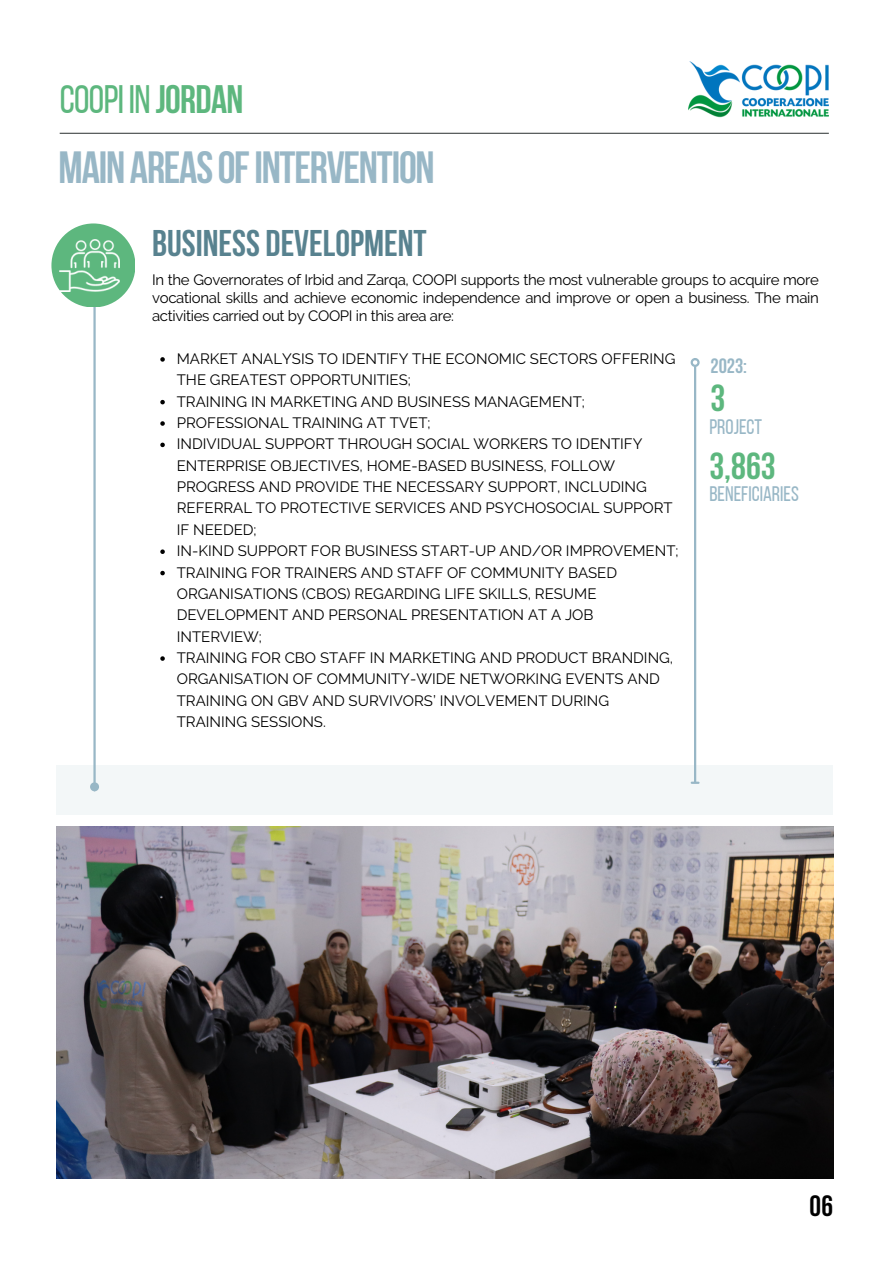
<style>
.page{position:relative;width:893px;height:1264px;background:#fff}
.page>*{position:absolute;margin:0;border:0;box-sizing:border-box;transform-origin:0 0}
.t1{font:700 45px "Bebas Neue";letter-spacing:-.025em;color:#98b7c6}
.t2{font:39.6px "Bebas Neue";letter-spacing:-.015em;color:#5db77e}
.t3{font:700 37.5px "Bebas Neue";color:#5db77e}
.t4{font:700 37.05px "Bebas Neue";color:#58828f}
.t5{font:700 29.25px "Bebas Neue";color:#000}
.t6{font:21px "Bebas Neue";color:#98b7c6}
.t7{font:700 20.7px "Bebas Neue";color:#98b7c6}
.t8{font:15px/21.3px "Raleway";color:#000}
.s1{font-weight:700}
</style>
<div class="page">
<div style="left:56px;top:765px;width:777px;height:49px;background:#f3f7f8"></div>
<hr style="left:93px;top:305px;width:3px;height:478px;background:#98b7c6">
<div style="left:91px;top:783px;width:7px;height:7px;background:#98b7c6;border-radius:50%"></div>
<div style="left:90px;top:782px;width:9px;height:9px;border:2px solid #98b7c6;border-radius:50%"></div>
<div style="left:51px;top:223px;width:84px;height:84px;background:#5db77e;border-radius:50%"></div>
<hr style="left:56px;top:1177px;width:777px;height:1px;background:#414747">
<img style="left:688px;top:62px;width:140px;height:56px">
<hr style="left:60px;top:133px;width:768px;height:1px;background:#414747">
<hr style="left:694px;top:366px;width:2px;height:416px;background:#98b7c6">
<svg style="left:691px;top:781px;width:7px;height:3px"></svg>
<div style="left:690px;top:358px;width:9px;height:9px;border:2px solid #98b7c6;border-radius:50%"></div>
<svg style="left:160px;top:357px;width:5px;height:4px"></svg>
<svg style="left:160px;top:400px;width:5px;height:4px"></svg>
<svg style="left:160px;top:421px;width:5px;height:5px"></svg>
<svg style="left:160px;top:442px;width:5px;height:5px"></svg>
<svg style="left:160px;top:549px;width:5px;height:5px"></svg>
<svg style="left:160px;top:571px;width:5px;height:4px"></svg>
<svg style="left:160px;top:656px;width:5px;height:4px"></svg>
<img style="left:56px;top:826px;width:777px;height:351px">
<img style="left:59px;top:240px;width:60px;height:51px">
<p class="t2" style="left:60px;top:83px;width:185px">COOPI IN <span class="s1">JORDAN</span></p>
<p class="t1" style="left:59px;top:150px;width:377px">MAINAREASOFINTERVENTION</p>
<p class="t4" style="left:152px;top:228px;width:276px">BUSINESS DEVELOPMENT</p>
<p class="t8" style="left:152px;top:270px;width:668px;line-height:18px;text-align:justify">In the Governorates of Irbid and Zarqa, COOPI supports the most vulnerable groups to acquire more vocational skills and achieve economic independence and improve or open a business. The main activities carried out by COOPI in this area are:</p>
<p class="t8" style="left:177px;top:348px;width:500px">MARKET ANALYSIS TO IDENTIFY THE ECONOMIC SECTORS OFFERING<br>THE GREATEST OPPORTUNITIES;</p>
<p class="t8" style="left:177px;top:391px;width:409px">TRAINING IN MARKETING AND BUSINESS MANAGEMENT;</p>
<p class="t8" style="left:177px;top:412px;width:255px">PROFESSIONAL TRAINING AT TVET;</p>
<p class="t8" style="left:177px;top:433px;width:497px">INDIVIDUAL SUPPORT THROUGH SOCIAL WORKERS TO IDENTIFY ENTERPRISE OBJECTIVES, HOME-BASED BUSINESS, FOLLOW PROGRESS AND PROVIDE THE NECESSARY SUPPORT, INCLUDING REFERRAL TO PROTECTIVE SERVICES AND PSYCHOSOCIAL SUPPORT IF NEEDED;</p>
<p class="t8" style="left:177px;top:540px;width:503px">IN-KIND SUPPORT FOR BUSINESS START-UP AND/OR IMPROVEMENT;</p>
<p class="t8" style="left:177px;top:561px;width:442px">TRAINING FOR TRAINERS AND STAFF OF COMMUNITY BASED ORGANISATIONS (CBOS) REGARDING LIFE SKILLS, RESUME DEVELOPMENT AND PERSONAL PRESENTATION AT A JOB INTERVIEW;</p>
<p class="t8" style="left:177px;top:647px;width:498px">TRAINING FOR CBO STAFF IN MARKETING AND PRODUCT BRANDING, ORGANISATION OF COMMUNITY-WIDE NETWORKING EVENTS AND TRAINING ON GBV AND SURVIVORS’ INVOLVEMENT DURING TRAINING SESSIONS.</p>
<p class="t7" style="left:710px;top:357px;width:38px">2023:</p>
<p class="t3" style="left:710px;top:383px;width:16px">3</p>
<p class="t6" style="left:709px;top:418px;width:54px">PROJECT</p>
<p class="t3" style="left:709px;top:450px;width:68px">3,863</p>
<p class="t6" style="left:709px;top:485px;width:91px">BENEFICIARIES</p>
<p class="t5" style="left:809px;top:1193px;width:25px">06</p>
</div>
